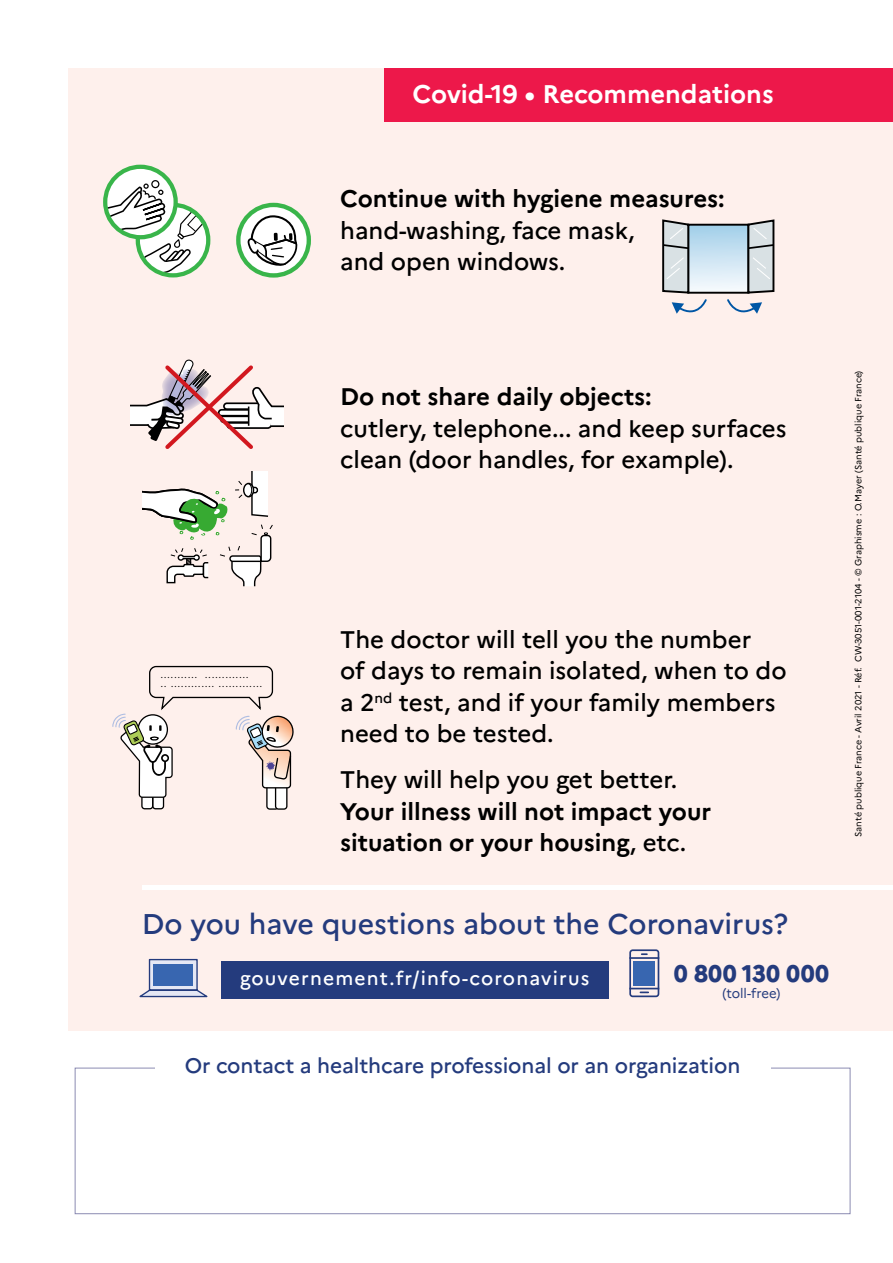
<style>
.page{position:relative;width:893px;height:1263px;background:#fff}
.page>*{position:absolute;margin:0;border:0;box-sizing:border-box;transform-origin:0 0}
._5_vous_avez_des_que{font:500 28.5px "Marianne";color:#243b7d}
._1_Sur_titrage{font:700 25.5px "Marianne";color:#fff}
._3_texte{font:500 24px/31.5px "Marianne";color:#000}
._3_texte-2{font:700 24px/31.5px "Marianne";color:#000}
._7_telephone{font:800 24px "Marianne";letter-spacing:.015em;color:#243b7d}
._5_vous_avez_des_que-2{font:500 21px "Marianne";letter-spacing:-.005em;color:#243b7d}
._6_site_internet{font:500 19.2px "Marianne";letter-spacing:.06em;color:#fff}
._7_telephone-2{font:13.5px "Marianne";letter-spacing:-.01em;color:#243b7d}
.t1{font:9.9px/8.9px "Myriad Pro";color:#000}
._8_référence_www{font:9px "Marianne";color:#000}
.s1{font-weight:700}
.s2{font-weight:500}
</style>
<div class="page">
<div style="left:68px;top:68px;width:825px;height:962px;background:#fef0ec"></div>
<div style="left:385px;top:68px;width:508px;height:54px;background:#ed184a"></div>
<svg style="left:130px;top:359px;width:154px;height:90px"></svg>
<svg style="left:143px;top:472px;width:130px;height:115px"></svg>
<div style="left:153px;top:795px;width:11px;height:14px;background:#fff;border-radius:3px"></div>
<div style="left:152px;top:794px;width:12px;height:15px;border:1px solid #000;border-radius:3px"></div>
<div style="left:142px;top:795px;width:11px;height:14px;background:#fff;border-radius:3px"></div>
<div style="left:141px;top:794px;width:12px;height:15px;border:1px solid #000;border-radius:3px"></div>
<div style="left:267px;top:781px;width:11px;height:28px;background:#fff;border-radius:3px"></div>
<div style="left:266px;top:780px;width:13px;height:30px;border:1px solid #000;border-radius:3px"></div>
<div style="left:276px;top:781px;width:11px;height:28px;background:#fff;border-radius:3px"></div>
<div style="left:275px;top:780px;width:12px;height:30px;border:1px solid #000;border-radius:3px"></div>
<svg style="left:112px;top:665px;width:182px;height:133px"></svg>
<svg style="left:105px;top:167px;width:103px;height:108px"></svg>
<div style="left:103px;top:165px;width:75px;height:74px;border:4px solid #39b54a;border-radius:50%"></div>
<svg style="left:238px;top:205px;width:71px;height:70px"></svg>
<svg style="left:248px;top:214px;width:50px;height:54px;background:#c8cbc8"></svg>
<div style="left:236px;top:203px;width:75px;height:75px;border:4px solid #39b54a;border-radius:50%"></div>
<svg style="left:662px;top:219px;width:113px;height:95px"></svg>
<div style="left:75px;top:1068px;width:775px;height:146px;border:1px solid #8b8bb2"></div>
<div style="left:142px;top:885px;width:751px;height:5px;background:#fff"></div>
<svg style="left:139px;top:958px;width:69px;height:40px"></svg>
<div style="left:154px;top:964px;width:39px;height:22px;background:#3866b0"></div>
<hr style="left:629px;top:957px;width:30px;height:2px;background:#243b7d">
<div style="left:629px;top:949px;width:30px;height:48px;border:2px solid #243b7d;border-radius:3px"></div>
<hr style="left:629px;top:988px;width:30px;height:1px;background:#243b7d">
<svg style="left:640px;top:991px;width:8px;height:2px"></svg>
<div style="left:633px;top:961px;width:22px;height:25px;background:#3866b0"></div>
<div style="left:221px;top:961px;width:387px;height:37px;background:#243b7d"></div>
<div style="left:155px;top:1057px;width:615px;height:35px;background:#fff"></div>
<p class="_1_Sur_titrage" style="left:412px;top:79px;width:363px">Covid-19 • Recommendations</p>
<p class="_3_texte" style="left:340px;top:183px;width:386px"><span class="s1">Continue with hygiene measures: </span>hand-washing, face mask,<br>and open windows.</p>
<p class="t1" style="left:161px;top:670px;width:103px">........... .............<br>.. ............. .............</p>
<p class="_3_texte" style="left:340px;top:381px;width:448px"><span class="s1">Do not share daily objects:<br></span>cutlery, telephone... and keep surfaces clean (door handles, for example).</p>
<p class="_3_texte" style="left:340px;top:623px;width:448px">The doctor will tell you the number<br>of days to remain isolated, when to do a 2<sup>nd</sup> test, and if your family members need to be tested.</p>
<p class="_3_texte-2" style="left:340px;top:764px;width:372px"><span class="s2">They will help you get better.<br></span>Your illness will not impact your situation or your housing<span class="s2">, etc.</span></p>
<p class="_5_vous_avez_des_que" style="left:142px;top:906px;width:608px">V us avez des questions sur le coronavirus ?</p>
<p class="_5_vous_avez_des_que" style="left:142px;top:906px;width:648px">Do you have questions about the Coronavirus?</p>
<p class="_7_telephone" style="left:674px;top:958px;width:157px">0 800 130 000</p>
<p class="_7_telephone-2" style="left:723px;top:985px;width:59px">(toll-free)</p>
<p class="_6_site_internet" style="left:240px;top:966px;width:351px">gouvernement.fr/info-coronavirus</p>
<p class="_7_telephone-2" style="left:707px;top:985px;width:90px">(appe g atuit)</p>
<p class="_5_vous_avez_des_que-2" style="left:185px;top:1052px;width:557px">Or contact a healthcare professional or an organization</p>
<p class="_8_référence_www" style="left:853px;top:837px;width:468px;rotate:-90deg">Santé publique France - Avril 2021 - Réf. CW-3051-001-2104 - © Graphisme : O.Mayer (Santé publique France)</p>
</div>
